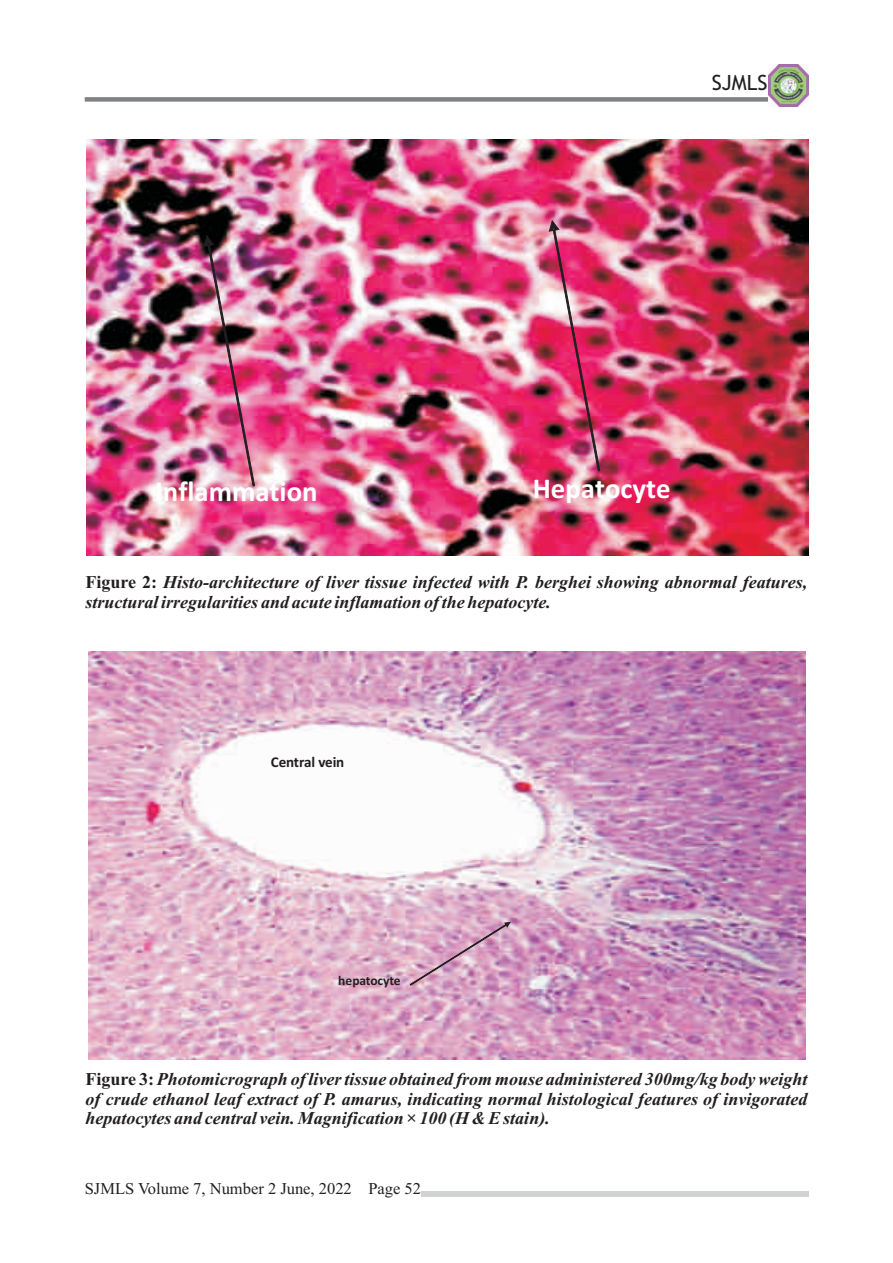
<style>
.page{position:relative;width:893px;height:1263px;background:#fff}
.page>*{position:absolute;margin:0;border:0;box-sizing:border-box;transform-origin:0 0}
.t1{font:700 28.8px "Calibri";color:#fff}
.t2{font:21px "Trebuchet MS";color:#231f20}
.t3{font:italic 700 18px/20px "Times New Roman";color:#231f20}
.t4{font:16.5px "Times New Roman";color:#231f20}
.t5{font:700 15px "Calibri";letter-spacing:-.015em;color:#231f20}
.t6{font:700 13.5px "Calibri";color:#231f20}
.s1{font-style:normal}
</style>
<div class="page">
<img style="left:86px;top:139px;width:722px;height:416px">
<img style="left:204px;top:235px;width:51px;height:251px">
<img style="left:549px;top:220px;width:51px;height:251px">
<img style="left:88px;top:651px;width:717px;height:409px">
<svg style="left:410px;top:887px;width:101px;height:98px;background:#d6a8c3"></svg>
<div style="left:85px;top:97px;width:689px;height:5px;background:#808285"></div>
<img style="left:769px;top:65px;width:39px;height:42px">
<div style="left:421px;top:1191px;width:387px;height:6px;background:#d1d2d4"></div>
<p class="t2" style="left:712px;top:74px;width:57px">SJMLS</p>
<h1 class="t1" style="left:155px;top:479px;width:164px">Inflammation</h1>
<h1 class="t1" style="left:533px;top:476px;width:139px">Hepatocyte</h1>
<p class="t3" style="left:86px;top:574px;width:723px"><span class="s1">Figure 2:</span> Histo-architecture of liver tissue infected with P. berghei showing abnormal features, structural irregularities and acute inflamation of the hepatocyte.</p>
<p class="t5" style="left:271px;top:755px;width:75px">Central vein</p>
<p class="t6" style="left:338px;top:974px;width:64px">hepatocyte</p>
<p class="t3" style="left:86px;top:1070px;width:723px;text-align:justify"><span class="s1">Figure 3:</span> Photomicrograph of liver tissue obtained from mouse administered 300mg/kg body weight of crude ethanol leaf extract of P. amarus, indicating normal histological features of invigorated hepatocytes and central vein. Magnification × 100 (H &amp; E stain).</p>
<p class="t4" style="left:85px;top:1182px;width:338px">SJMLS Volume 7, Number 2 June, 2022 Page 52</p>
</div>
